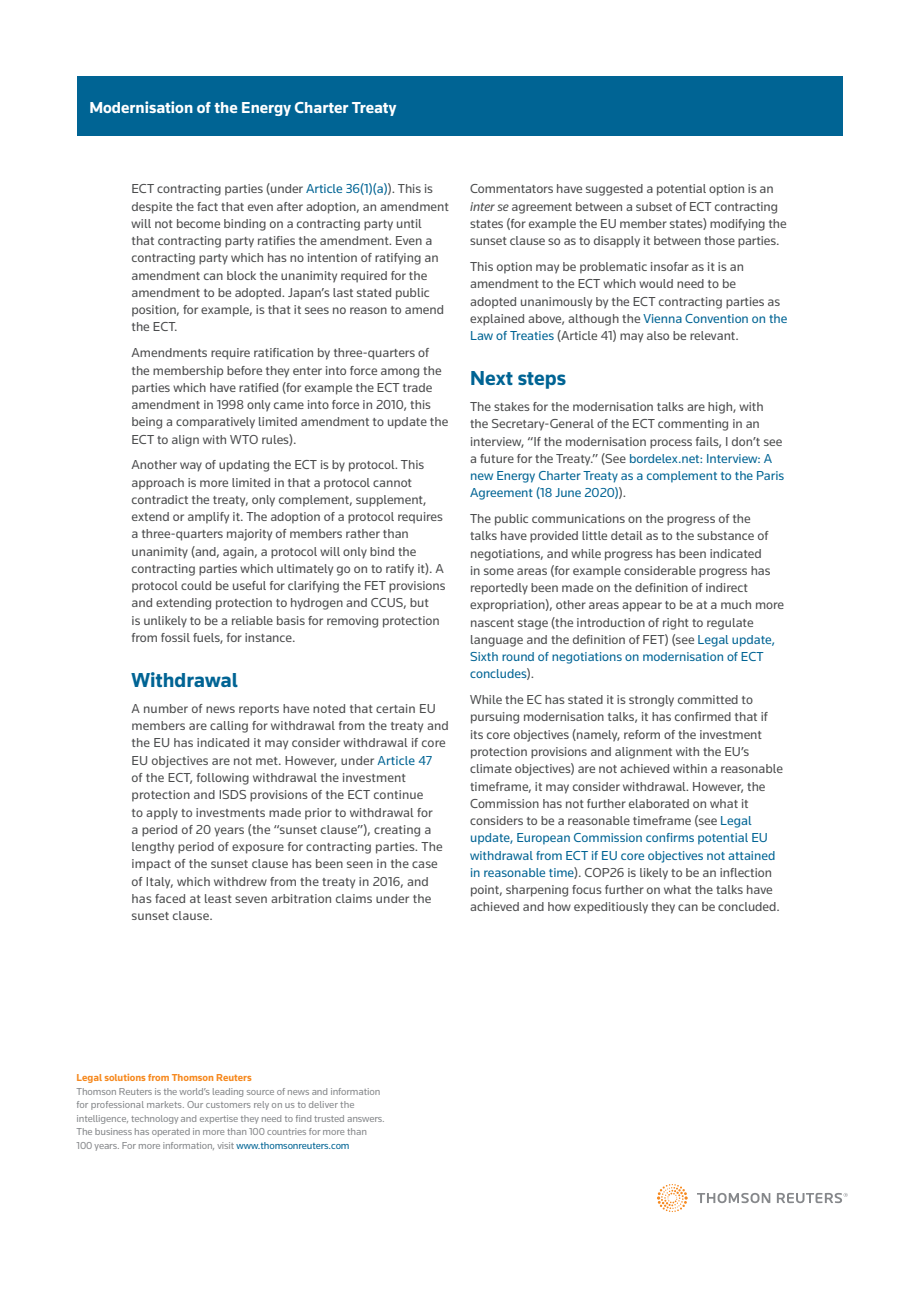
<style>
.page{position:relative;width:919px;height:1289px;background:#fff}
.page>*{position:absolute;margin:0;border:0;box-sizing:border-box;transform-origin:0 0}
.t1{font:700 21px "Knowledge";color:#006494}
.t2{font:700 16.5px "Knowledge";color:#fff}
.t3{font:13.5px/17.2px "Knowledge";color:#4b4c4d}
.t4{font:10.5px/13.5px "Knowledge";letter-spacing:-.01em;color:#86888b}
.t5{font:700 10.5px "Knowledge";color:#f6891f}
.s1{color:#006494}
.s2{font-style:italic}
</style>
<div class="page">
<svg style="left:657px;top:1184px;width:30px;height:27px"></svg>
<svg style="left:697px;top:1192px;width:150px;height:11px"></svg>
<div style="left:77px;top:77px;width:765px;height:59px;background:#006494"></div>
<p class="t2" style="left:89px;top:97px;width:308px">Modernisation of the Energy Charter Treaty</p>
<p class="t3" style="left:131px;top:180px;width:319px">ECT contracting parties (under <span class="s1">Article 36(1)(a)</span>). This is despite the fact that even after adoption, an amendment will not become binding on a contracting party until<br>that contracting party ratifies the amendment. Even a contracting party which has no intention of ratifying an amendment can block the unanimity required for the amendment to be adopted. Japan’s last stated public position, for example, is that it sees no reason to amend the ECT.</p>
<p class="t3" style="left:131px;top:344px;width:318px">Amendments require ratification by three-quarters of the membership before they enter into force among the parties which have ratified (for example the ECT trade amendment in 1998 only came into force in 2010, this being a comparatively limited amendment to update the ECT to align with WTO rules).</p>
<p class="t3" style="left:131px;top:456px;width:315px">Another way of updating the ECT is by protocol. This approach is more limited in that a protocol cannot contradict the treaty, only complement, supplement, extend or amplify it. The adoption of a protocol requires a three-quarters majority of members rather than unanimity (and, again, a protocol will only bind the contracting parties which ultimately go on to ratify it). A protocol could be useful for clarifying the FET provisions and extending protection to hydrogen and CCUS, but<br>is unlikely to be a reliable basis for removing protection from fossil fuels, for instance.</p>
<h1 class="t1" style="left:131px;top:667px;width:108px">Withdrawal</h1>
<p class="t3" style="left:131px;top:699px;width:319px">A number of news reports have noted that certain EU members are calling for withdrawal from the treaty and the EU has indicated it may consider withdrawal if core EU objectives are not met. However, under <span class="s1">Article 47<br></span>of the ECT, following withdrawal the investment protection and ISDS provisions of the ECT continue<br>to apply to investments made prior to withdrawal for<br>a period of 20 years (the “sunset clause”), creating a lengthy period of exposure for contracting parties. The impact of the sunset clause has been seen in the case of Italy, which withdrew from the treaty in 2016, and has faced at least seven arbitration claims under the sunset clause.</p>
<p class="t3" style="left:470px;top:180px;width:318px">Commentators have suggested a potential option is an <span class="s2">inter se</span> agreement between a subset of ECT contracting states (for example the EU member states) modifying the sunset clause so as to disapply it between those parties.</p>
<p class="t3" style="left:470px;top:257px;width:319px">This option may be problematic insofar as it is an amendment to the ECT which would need to be<br>adopted unanimously by the ECT contracting parties as explained above, although the <span class="s1">Vienna Convention on the Law of Treaties</span> (Article 41) may also be relevant.</p>
<h1 class="t1" style="left:470px;top:365px;width:97px">Next steps</h1>
<p class="t3" style="left:470px;top:397px;width:315px">The stakes for the modernisation talks are high, with the Secretary-General of the ECT commenting in an interview, “If the modernisation process fails, I don’t see a future for the Treaty.” (See <span class="s1">bordelex.net: Interview: A new Energy Charter Treaty as a complement to the Paris Agreement (18 June 2020)</span>).</p>
<p class="t3" style="left:470px;top:509px;width:315px">The public communications on the progress of the<br>talks have provided little detail as to the substance of negotiations, and while progress has been indicated<br>in some areas (for example considerable progress has reportedly been made on the definition of indirect expropriation), other areas appear to be at a much more nascent stage (the introduction of right to regulate language and the definition of FET) (see <span class="s1">Legal update, Sixth round of negotiations on modernisation of ECT concludes</span>).</p>
<p class="t3" style="left:470px;top:691px;width:314px">While the EC has stated it is strongly committed to pursuing modernisation talks, it has confirmed that if its core objectives (namely, reform of the investment protection provisions and alignment with the EU’s climate objectives) are not achieved within a reasonable timeframe, it may consider withdrawal. However, the Commission has not further elaborated on what it considers to be a reasonable timeframe (see <span class="s1">Legal update, European Commission confirms potential EU withdrawal from ECT if EU core objectives not attained in reasonable time</span>). COP26 is likely to be an inflection point, sharpening focus further on what the talks have achieved and how expeditiously they can be concluded.</p>
<p class="t5" style="left:77px;top:1071px;width:177px">Legal solutions from Thomson Reuters</p>
<p class="t4" style="left:77px;top:1084px;width:310px">Thomson Reuters is the world’s leading source of news and information for professional markets. Our customers rely on us to deliver the intelligence, technology and expertise they need to find trusted answers.<br>The business has operated in more than 100 countries for more than 100 years. For more information, visit <span class="s1">www.thomsonreuters.com</span></p>
</div>
